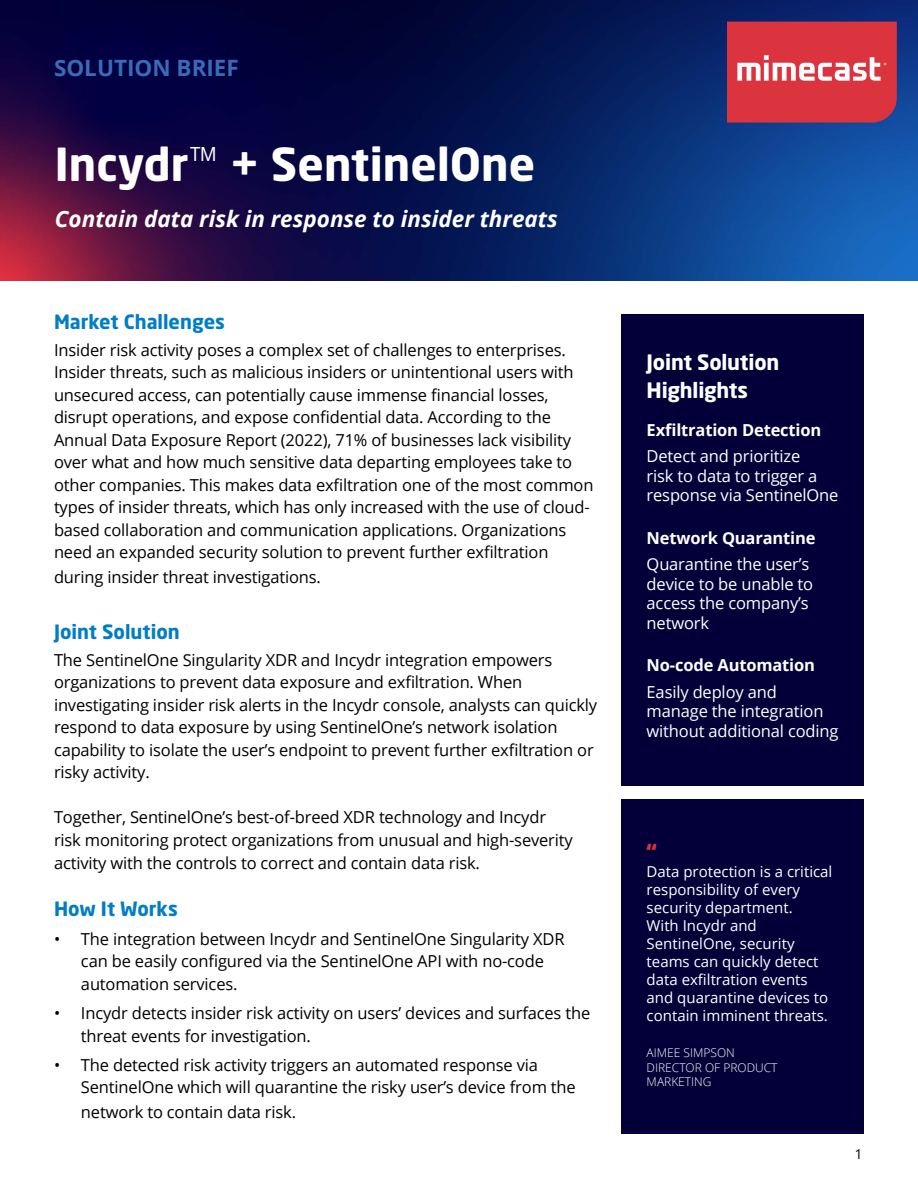
<style>
.page{position:relative;width:918px;height:1188px;background:#fff}
.page>*{position:absolute;margin:0;border:0;box-sizing:border-box;transform-origin:0 0}
.t1{font:700 45px "Neo Sans W1 G";color:#fff}
.t2{font:italic 700 22.5px "Open Sans";color:#fff}
.t3{font:700 22.5px "Open Sans";color:#396cb5}
.t4{font:700 21px/28.5px "Neo Sans W1 G";letter-spacing:-.01em;color:#fff}
.t5{font:800 21px "Open Sans";color:#db333e}
.t6{font:700 19.5px "Neo Sans W1 G";color:#007dc5}
.t7{font:16.5px/22.5px "Open Sans";letter-spacing:-.01em;color:#000}
.t8{font:16.5px/19.5px "Open Sans";letter-spacing:-.01em;color:#fff}
.t9{font:700 16.5px "Open Sans";letter-spacing:-.01em;color:#fff}
.t10{font:15px/18px "Open Sans";color:#fff}
.t11{font:13.5px "Open Sans";color:#000}
.t12{font:300 12px/14.4px "Open Sans";color:#fff}
.s1{font-family:"Open Sans";font-weight:300;font-size:39px}
</style>
<div class="page">
<img style="left:0;top:0;width:918px;height:281px">
<div style="left:622px;top:314px;width:242px;height:471px;background:#030039"></div>
<div style="left:622px;top:799px;width:242px;height:335px;background:#030039"></div>
<svg style="left:727px;top:22px;width:170px;height:101px;background:#db4650"></svg>
<h2 class="t3" style="left:54px;top:52px;width:186px">SOLUTION BRIEF</h2>
<h1 class="t1" style="left:55px;top:135px;width:482px">Incydr<span class="s1">™</span> + SentinelOne</h1>
<h2 class="t2" style="left:55px;top:203px;width:504px">Contain data risk in response to insider threats</h2>
<p class="t6" style="left:54px;top:309px;width:173px">Market Challenges</p>
<p class="t7" style="left:54px;top:338px;width:541px">Insider risk activity poses a complex set of challenges to enterprises.<br>Insider threats, such as malicious insiders or unintentional users with unsecured access, can potentially cause immense financial losses, disrupt operations, and expose confidential data. According to the Annual Data Exposure Report (2022), 71% of businesses lack visibility over what and how much sensitive data departing employees take to other companies. This makes data exfiltration one of the most common types of insider threats, which has only increased with the use of cloud&shy;based collaboration and communication applications. Organizations need an expanded security solution to prevent further exfiltration</p>
<p class="t7" style="left:54px;top:565px;width:268px">during insider threat investigations.</p>
<p class="t6" style="left:54px;top:619px;width:127px">Joint Solution</p>
<p class="t7" style="left:54px;top:648px;width:545px">The SentinelOne Singularity XDR and Incydr integration empowers organizations to prevent data exposure and exfiltration. When investigating insider risk alerts in the Incydr console, analysts can quickly respond to data exposure by using SentinelOne’s network isolation capability to isolate the user’s endpoint to prevent further exfiltration or risky activity.</p>
<p class="t7" style="left:54px;top:806px;width:520px">Together, SentinelOne’s best-of-breed XDR technology and Incydr risk monitoring protect organizations from unusual and high-severity activity with the controls to correct and contain data risk.</p>
<p class="t6" style="left:54px;top:896px;width:125px">How It Works</p>
<p class="t7" style="left:81px;top:927px;width:485px;text-indent:-27px">• The integration between Incydr and SentinelOne Singularity XDR can be easily configured via the SentinelOne API with no-code automation services.</p>
<p class="t7" style="left:81px;top:1001px;width:511px;text-indent:-27px">• Incydr detects insider risk activity on users’ devices and surfaces the threat events for investigation.</p>
<p class="t7" style="left:81px;top:1053px;width:496px;text-indent:-27px">• The detected risk activity triggers an automated response via<br>SentinelOne which will quarantine the risky user’s device from the</p>
<p class="t7" style="left:81px;top:1100px;width:217px">network to contain data risk.</p>
<p class="t4" style="left:647px;top:347px;width:134px">Joint Solution<br>Highlights</p>
<p class="t9" style="left:647px;top:418px;width:176px">Exfiltration Detection</p>
<p class="t8" style="left:647px;top:446px;width:193px">Detect and prioritize<br>risk to data to trigger a response via SentinelOne</p>
<p class="t9" style="left:647px;top:526px;width:170px">Network Quarantine</p>
<p class="t8" style="left:647px;top:554px;width:168px">Quarantine the user’s device to be unable to access the company’s network</p>
<p class="t9" style="left:647px;top:654px;width:170px">No-code Automation</p>
<p class="t8" style="left:647px;top:681px;width:193px">Easily deploy and manage the integration without additional coding</p>
<p class="t5" style="left:647px;top:836px;width:12px">“</p>
<p class="t10" style="left:647px;top:862px;width:187px">Data protection is a critical responsibility of every security department.<br>With Incydr and<br>SentinelOne, security teams can quickly detect data exfiltration events and quarantine devices to contain imminent threats.</p>
<p class="t12" style="left:647px;top:1045px;width:132px">AIMEE SIMPSON<br>DIRECTOR OF PRODUCT<br>MARKETING</p>
<p class="t11" style="left:855px;top:1145px;width:9px">1</p>
</div>
